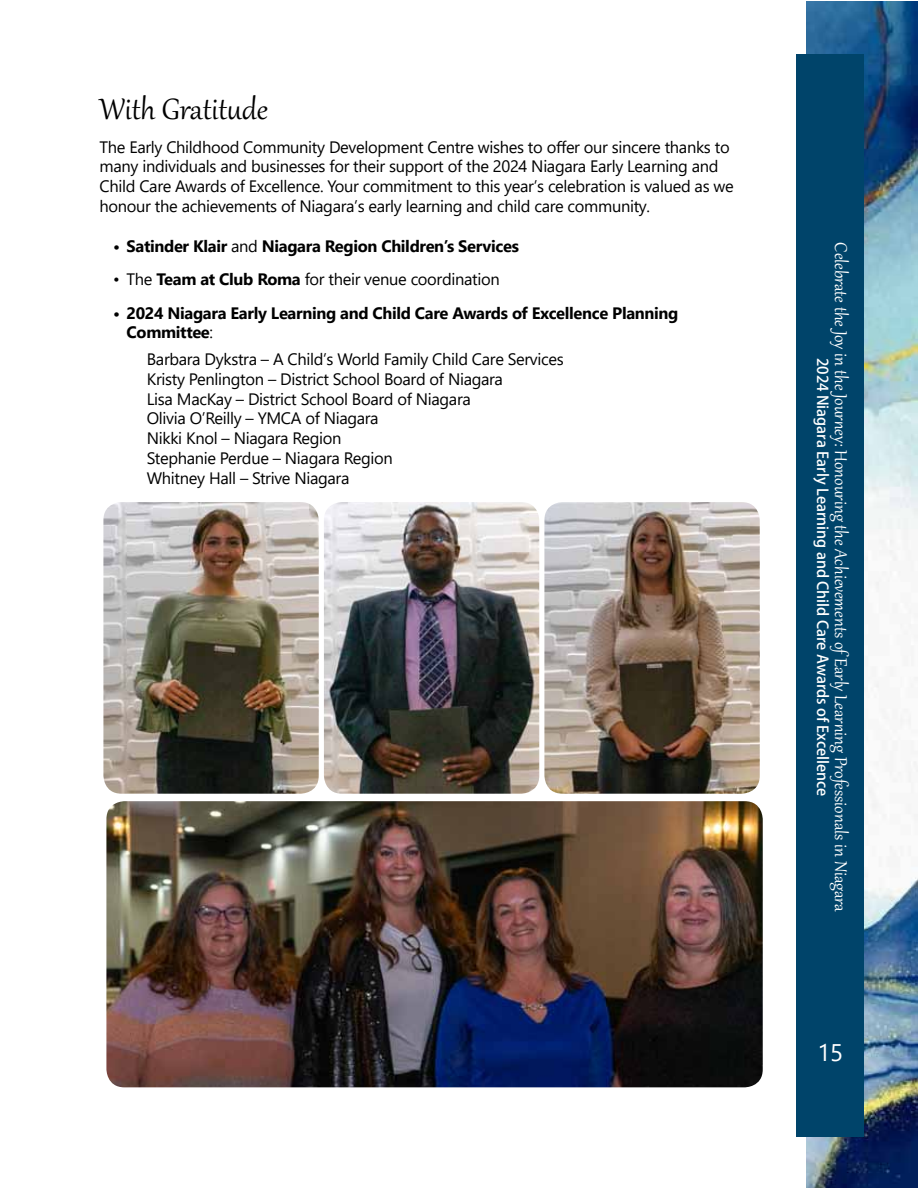
<style>
.page{position:relative;width:918px;height:1188px;background:#fff}
.page>*{position:absolute;margin:0;border:0;box-sizing:border-box;transform-origin:0 0}
.t1{font:36px "Gabriola";color:#000}
.t2{font:24px "Segoe UI";color:#fff}
.t3{font:21px "Gabriola";letter-spacing:-.005em;color:#fff}
.t4{font:16.5px/19.8px "Segoe UI";letter-spacing:-.02em;color:#000}
.t5{font:700 16.5px/19.8px "Segoe UI";letter-spacing:-.02em;color:#000}
.t6{font:500 15px "Koz Go Pro";color:#fff}
.s1{font-weight:400}
.s2{font-weight:700}
</style>
<div class="page">
<img style="left:103px;top:502px;width:216px;height:292px">
<img style="left:807px;top:2px;width:111px;height:1186px">
<div style="left:797px;top:54px;width:67px;height:1083px;background:#00446a"></div>
<img style="left:324px;top:502px;width:215px;height:292px">
<img style="left:544px;top:502px;width:216px;height:292px">
<img style="left:106px;top:801px;width:657px;height:286px">
<h1 class="t1" style="left:100px;top:86px;width:170px">With Gratitude</h1>
<p class="t4" style="left:100px;top:135px;width:636px">The Early Childhood Community Development Centre wishes to offer our sincere thanks to many individuals and businesses for their support of the 2024 Niagara Early Learning and Child Care Awards of Excellence. Your commitment to this year’s celebration is valued as we honour the achievements of Niagara’s early learning and child care community.</p>
<p class="t5" style="left:113px;top:235px;width:407px">• Satinder Klair <span class="s1">and</span> Niagara Region Children’s Services</p>
<p class="t4" style="left:113px;top:268px;width:388px">• The <span class="s2">Team at Club Roma</span> for their venue coordination</p>
<p class="t5" style="left:127px;top:302px;width:553px;text-indent:-14px">• 2024 Niagara Early Learning and Child Care Awards of Excellence Planning<br>Committee<span class="s1">:</span></p>
<p class="t4" style="left:147px;top:348px;width:418px">Barbara Dykstra – A Child’s World Family Child Care Services Kristy Penlington – District School Board of Niagara<br>Lisa MacKay – District School Board of Niagara<br>Olivia O’Reilly – YMCA of Niagara<br>Nikki Knol – Niagara Region<br>Stephanie Perdue – Niagara Region<br>Whitney Hall – Strive Niagara</p>
<p class="t3" style="left:855px;top:242px;width:671px;rotate:90deg">Celebrate the Joy in the Journey: Honouring the Achievements ofEarly Learning Professionals in Niagara</p>
<p class="t6" style="left:832px;top:358px;width:440px;rotate:90deg">2024 Niagara Early Learning and Child Care Awards of Excellence</p>
<h2 class="t2" style="left:817px;top:1030px;width:27px">15</h2>
</div>
